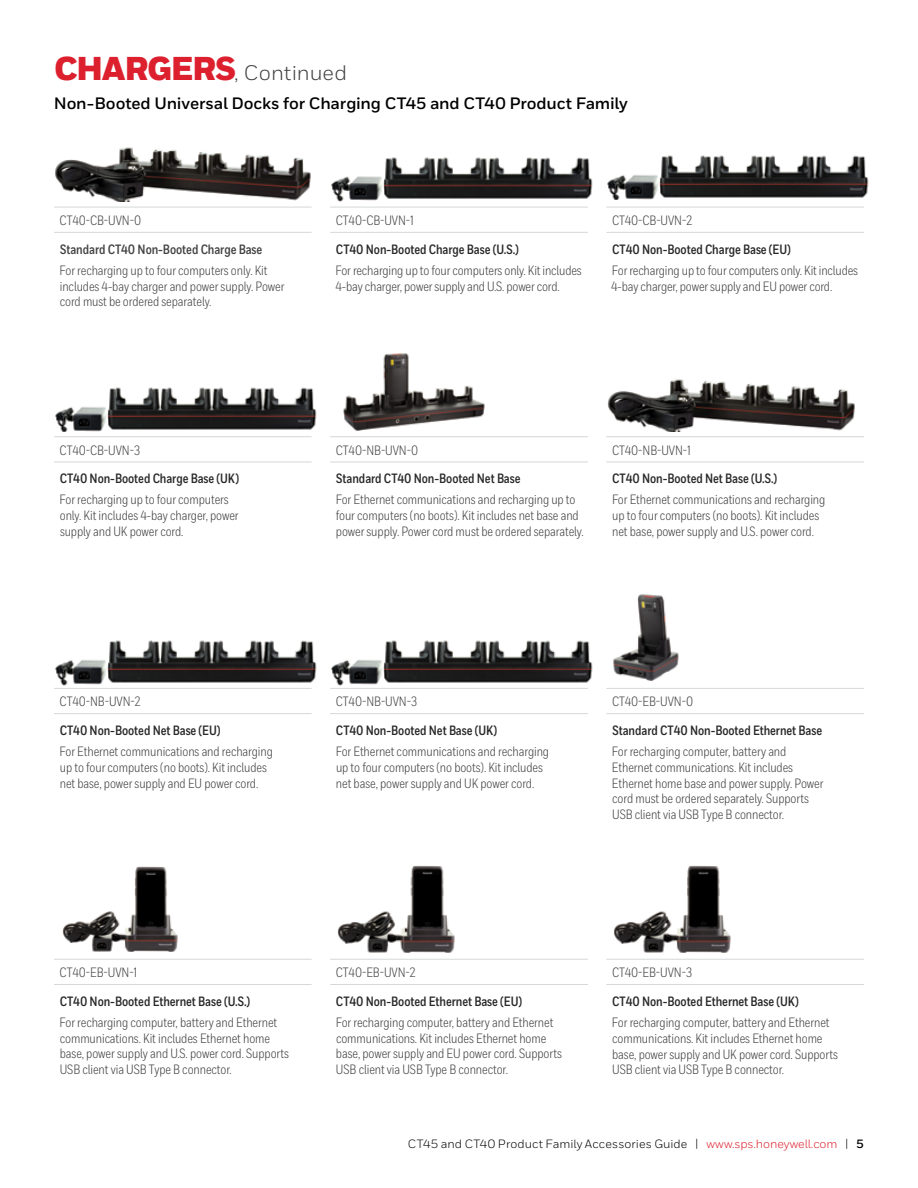
<style>
.page{position:relative;width:918px;height:1188px;background:#fff}
.page>*{position:absolute;margin:0;border:0;box-sizing:border-box;transform-origin:0 0}
.t1{font:21px "Honeywell Sans";color:#414042}
.t2{font:700 16.5px "Honeywell Sans";letter-spacing:-.01em;color:#000}
.t3{font:13.5px/15.8px "Honeywell Cond";letter-spacing:-.005em;color:#414042}
.t4{font:700 13.5px "Honeywell Cond";letter-spacing:-.005em;color:#292829}
.t5{font:700 13.5px "Honeywell Cond";letter-spacing:-.005em;color:#414042}
.t6{font:12px "Honeywell Sans";color:#000}
.s1{font-weight:900;font-size:33px;color:#dc202e}
.s2{color:#dc202e}
.s3{font-weight:700}
</style>
<div class="page">
<hr style="left:54px;top:207px;width:258px;height:1px;background:#d5d7d8">
<hr style="left:330px;top:207px;width:258px;height:1px;background:#d5d7d8">
<hr style="left:606px;top:207px;width:258px;height:1px;background:#d5d7d8">
<hr style="left:54px;top:232px;width:258px;height:1px;background:#d5d7d8">
<hr style="left:330px;top:232px;width:258px;height:1px;background:#d5d7d8">
<hr style="left:606px;top:232px;width:258px;height:1px;background:#d5d7d8">
<img style="left:55px;top:147px;width:256px;height:55px">
<img style="left:331px;top:157px;width:262px;height:44px">
<img style="left:607px;top:155px;width:262px;height:45px">
<hr style="left:54px;top:436px;width:258px;height:1px;background:#d5d7d8">
<hr style="left:330px;top:436px;width:258px;height:1px;background:#d5d7d8">
<hr style="left:606px;top:436px;width:258px;height:1px;background:#d5d7d8">
<hr style="left:54px;top:462px;width:258px;height:1px;background:#d5d7d8">
<hr style="left:330px;top:462px;width:258px;height:1px;background:#d5d7d8">
<hr style="left:606px;top:462px;width:258px;height:1px;background:#d5d7d8">
<img style="left:55px;top:387px;width:262px;height:45px">
<img style="left:343px;top:353px;width:142px;height:78px">
<img style="left:607px;top:379px;width:248px;height:53px">
<hr style="left:54px;top:688px;width:258px;height:1px;background:#d5d7d8">
<hr style="left:330px;top:688px;width:258px;height:1px;background:#d5d7d8">
<hr style="left:606px;top:688px;width:258px;height:1px;background:#d5d7d8">
<hr style="left:54px;top:713px;width:258px;height:1px;background:#d5d7d8">
<hr style="left:330px;top:713px;width:258px;height:1px;background:#d5d7d8">
<hr style="left:606px;top:713px;width:258px;height:1px;background:#d5d7d8">
<img style="left:55px;top:640px;width:262px;height:45px">
<img style="left:331px;top:640px;width:262px;height:45px">
<img style="left:613px;top:594px;width:66px;height:86px">
<hr style="left:54px;top:959px;width:258px;height:1px;background:#d5d7d8">
<hr style="left:330px;top:959px;width:258px;height:1px;background:#d5d7d8">
<hr style="left:606px;top:959px;width:258px;height:1px;background:#d5d7d8">
<hr style="left:54px;top:984px;width:258px;height:1px;background:#d5d7d8">
<hr style="left:330px;top:984px;width:258px;height:1px;background:#d5d7d8">
<hr style="left:606px;top:984px;width:258px;height:1px;background:#d5d7d8">
<img style="left:62px;top:867px;width:116px;height:85px">
<img style="left:338px;top:866px;width:117px;height:87px">
<img style="left:614px;top:866px;width:117px;height:87px">
<h1 class="t1" style="left:54px;top:60px;width:294px"><span class="s1">CHARGERS</span>, Continued</h1>
<p class="t2" style="left:54px;top:93px;width:576px">Non-Booted Universal Docks for Charging CT45 and CT40 Product Family</p>
<p class="t3" style="left:60px;top:212px;width:83px">CT40-CB-UVN-0</p>
<p class="t3" style="left:336px;top:212px;width:79px">CT40-CB-UVN-1</p>
<p class="t3" style="left:612px;top:212px;width:82px">CT40-CB-UVN-2</p>
<p class="t5" style="left:60px;top:241px;width:204px">Standard CT40 Non-Booted Charge Base</p>
<p class="t3" style="left:60px;top:262px;width:226px">For recharging up to four computers only. Kit includes 4-bay charger and power supply. Power cord must be ordered separately.</p>
<p class="t4" style="left:336px;top:241px;width:185px">CT40 Non-Booted Charge Base (U.S.)</p>
<p class="t3" style="left:336px;top:262px;width:248px">For recharging up to four computers only. Kit includes<br>4-bay charger, power supply and U.S. power cord.</p>
<p class="t4" style="left:612px;top:241px;width:180px">CT40 Non-Booted Charge Base (EU)</p>
<p class="t3" style="left:611px;top:262px;width:248px">For recharging up to four computers only. Kit includes<br>4-bay charger, power supply and EU power cord.</p>
<p class="t3" style="left:60px;top:442px;width:82px">CT40-CB-UVN-3</p>
<p class="t3" style="left:336px;top:442px;width:84px">CT40-NB-UVN-0</p>
<p class="t3" style="left:612px;top:442px;width:80px">CT40-NB-UVN-1</p>
<p class="t4" style="left:60px;top:470px;width:181px">CT40 Non-Booted Charge Base (UK)</p>
<p class="t3" style="left:60px;top:492px;width:181px">For recharging up to four computers only. Kit includes 4-bay charger, power supply and UK power cord.</p>
<p class="t4" style="left:612px;top:470px;width:167px">CT40 Non-Booted Net Base (U.S.)</p>
<p class="t3" style="left:612px;top:492px;width:215px">For Ethernet communications and recharging up to four computers (no boots). Kit includes net base, power supply and U.S. power cord.</p>
<p class="t4" style="left:336px;top:470px;width:186px">Standard CT40 Non-Booted Net Base</p>
<p class="t3" style="left:336px;top:492px;width:249px">For Ethernet communications and recharging up to four computers (no boots). Kit includes net base and power supply. Power cord must be ordered separately.</p>
<p class="t3" style="left:60px;top:694px;width:82px">CT40-NB-UVN-2</p>
<p class="t3" style="left:336px;top:694px;width:83px">CT40-NB-UVN-3</p>
<p class="t3" style="left:612px;top:694px;width:83px">CT40-EB-UVN-0</p>
<p class="t4" style="left:60px;top:722px;width:162px">CT40 Non-Booted Net Base (EU)</p>
<p class="t3" style="left:60px;top:744px;width:215px">For Ethernet communications and recharging up to four computers (no boots). Kit includes net base, power supply and EU power cord.</p>
<p class="t4" style="left:336px;top:722px;width:163px">CT40 Non-Booted Net Base (UK)</p>
<p class="t3" style="left:336px;top:744px;width:215px">For Ethernet communications and recharging up to four computers (no boots). Kit includes net base, power supply and UK power cord.</p>
<p class="t4" style="left:612px;top:722px;width:211px">Standard CT40 Non-Booted Ethernet Base</p>
<p class="t3" style="left:612px;top:744px;width:213px">For recharging computer, battery and Ethernet communications. Kit includes Ethernet home base and power supply. Power cord must be ordered separately. Supports USB client via USB Type B connector.</p>
<p class="t3" style="left:60px;top:965px;width:79px">CT40-EB-UVN-1</p>
<p class="t3" style="left:336px;top:965px;width:81px">CT40-EB-UVN-2</p>
<p class="t3" style="left:612px;top:965px;width:82px">CT40-EB-UVN-3</p>
<p class="t4" style="left:60px;top:993px;width:192px">CT40 Non-Booted Ethernet Base (U.S.)</p>
<p class="t3" style="left:60px;top:1014px;width:231px">For recharging computer, battery and Ethernet communications. Kit includes Ethernet home base, power supply and U.S. power cord. Supports USB client via USB Type B connector.</p>
<p class="t4" style="left:336px;top:993px;width:188px">CT40 Non-Booted Ethernet Base (EU)</p>
<p class="t3" style="left:336px;top:1014px;width:228px">For recharging computer, battery and Ethernet communications. Kit includes Ethernet home base, power supply and EU power cord. Supports USB client via USB Type B connector.</p>
<p class="t4" style="left:612px;top:993px;width:188px">CT40 Non-Booted Ethernet Base (UK)</p>
<p class="t3" style="left:612px;top:1015px;width:227px">For recharging computer, battery and Ethernet communications. Kit includes Ethernet home base, power supply and UK power cord. Supports USB client via USB Type B connector.</p>
<p class="t6" style="left:408px;top:1136px;width:457px">CT45 and CT40 Product Family Accessories Guide | <span class="s2">www.sps.honeywell.com</span> | <span class="s3">5</span></p>
</div>
